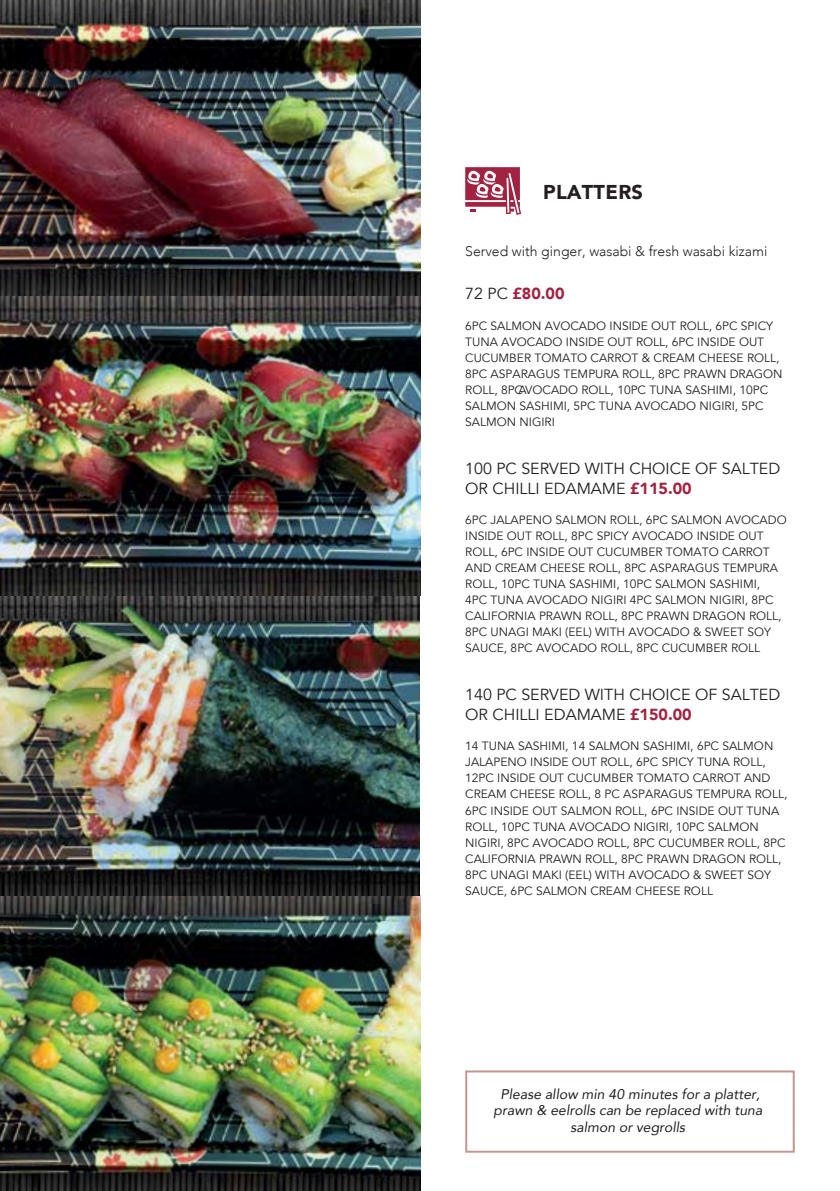
<style>
.page{position:relative;width:840px;height:1191px;background:#fff}
.page>*{position:absolute;margin:0;border:0;box-sizing:border-box;transform-origin:0 0}
.t1{font:900 20px "Avenir";letter-spacing:.02em;color:#231f20}
.t2{font:16px/20px "Avenir";color:#231f20}
.t3{font:900 16px "Avenir";color:#a22341}
.t4{font:italic 14px/16.8px "Avenir";color:#231f20;text-align:center}
.t5{font:300 14px "Avenir";color:#231f20}
.t6{font:12px/16px "Avenir";color:#231f20}
.s1{font-weight:400;color:#231f20}
.s2{font-weight:900;color:#a22341}
</style>
<div class="page">
<img style="left:0;top:0;width:420px;height:1191px">
<svg style="left:465px;top:1070px;width:329px;height:82px"></svg>
<svg style="left:465px;top:167px;width:56px;height:48px"></svg>
<h1 class="t1" style="left:542px;top:175px;width:101px">PLATTERS</h1>
<p class="t5" style="left:465px;top:243px;width:303px">Served with ginger, wasabi &amp; fresh wasabi kizami</p>
<h2 class="t3" style="left:465px;top:280px;width:101px"><span class="s1">72 PC</span> £80.00</h2>
<p class="t6" style="left:465px;top:318px;width:319px">6PC SALMON AVOCADO INSIDE OUT ROLL, 6PC SPICY TUNA AVOCADO INSIDE OUT ROLL, 6PC INSIDE OUT CUCUMBER TOMATO CARROT &amp; CREAM CHEESE ROLL, 8PC ASPARAGUS TEMPURA ROLL, 8PC PRAWN DRAGON ROLL, 8PC AVOCADO ROLL, 10PC TUNA SASHIMI, 10PC SALMON SASHIMI, 5PC TUNA AVOCADO NIGIRI, 5PC SALMON NIGIRI</p>
<h2 class="t2" style="left:465px;top:458px;width:316px">100 PC SERVED WITH CHOICE OF SALTED<br>OR CHILLI EDAMAME <span class="s2">£115.00</span></h2>
<p class="t6" style="left:465px;top:512px;width:323px">6PC JALAPENO SALMON ROLL, 6PC SALMON AVOCADO INSIDE OUT ROLL, 8PC SPICY AVOCADO INSIDE OUT ROLL, 6PC INSIDE OUT CUCUMBER TOMATO CARROT AND CREAM CHEESE ROLL, 8PC ASPARAGUS TEMPURA ROLL, 10PC TUNA SASHIMI, 10PC SALMON SASHIMI,<br>4PC TUNA AVOCADO NIGIRI 4PC SALMON NIGIRI, 8PC CALIFORNIA PRAWN ROLL, 8PC PRAWN DRAGON ROLL, 8PC UNAGI MAKI (EEL) WITH AVOCADO &amp; SWEET SOY SAUCE, 8PC AVOCADO ROLL, 8PC CUCUMBER ROLL</p>
<h2 class="t2" style="left:465px;top:685px;width:316px">140 PC SERVED WITH CHOICE OF SALTED<br>OR CHILLI EDAMAME <span class="s2">£150.00</span></h2>
<p class="t6" style="left:465px;top:738px;width:323px">14 TUNA SASHIMI, 14 SALMON SASHIMI, 6PC SALMON JALAPENO INSIDE OUT ROLL, 6PC SPICY TUNA ROLL, 12PC INSIDE OUT CUCUMBER TOMATO CARROT AND CREAM CHEESE ROLL, 8 PC ASPARAGUS TEMPURA ROLL, 6PC INSIDE OUT SALMON ROLL, 6PC INSIDE OUT TUNA ROLL, 10PC TUNA AVOCADO NIGIRI, 10PC SALMON NIGIRI, 8PC AVOCADO ROLL, 8PC CUCUMBER ROLL, 8PC CALIFORNIA PRAWN ROLL, 8PC PRAWN DRAGON ROLL, 8PC UNAGI MAKI (EEL) WITH AVOCADO &amp; SWEET SOY SAUCE, 6PC SALMON CREAM CHEESE ROLL</p>
<p class="t4" style="left:493px;top:1085px;width:270px">Please allow min 40 minutes for a platter, prawn &amp; eelrolls can be replaced with tuna salmon or vegrolls</p>
</div>
